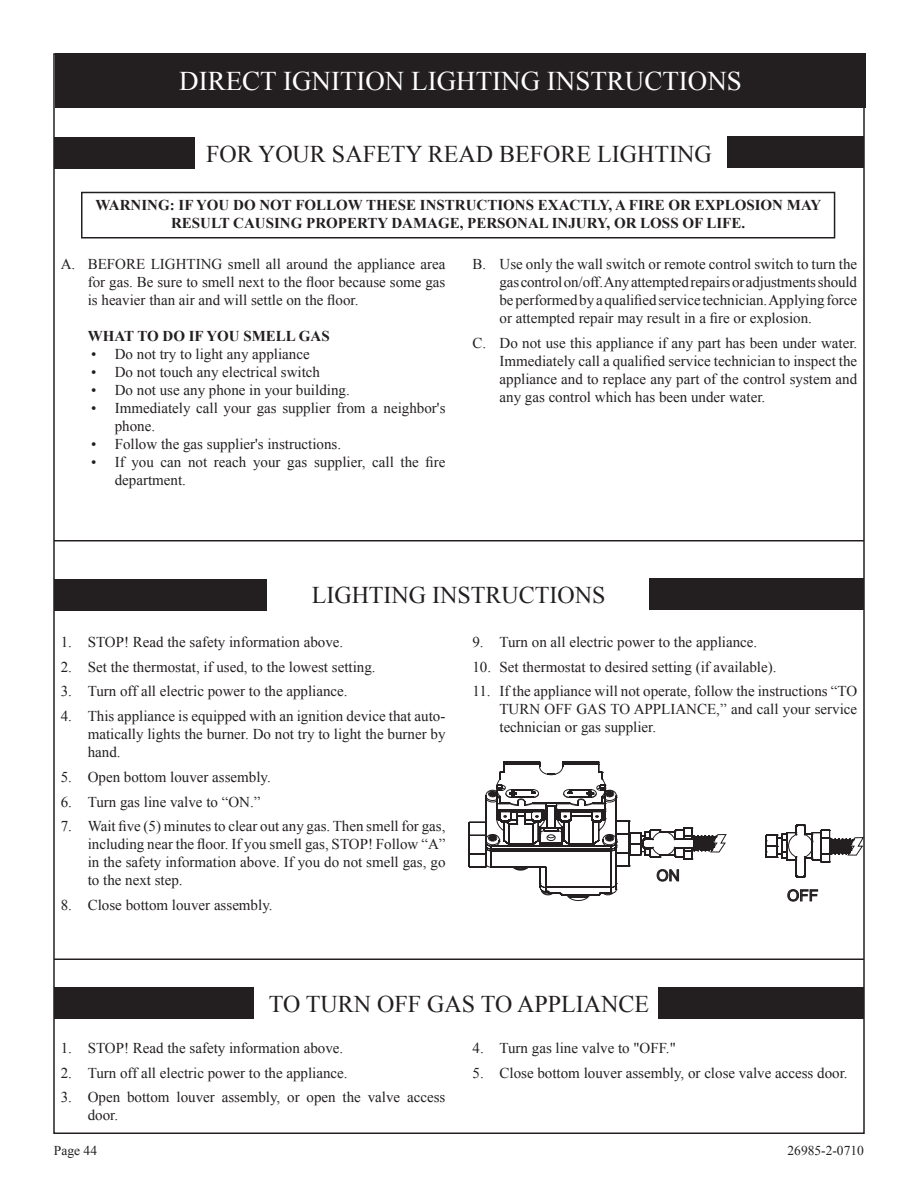
<style>
.page{position:relative;width:918px;height:1188px;background:#fff}
.page>*{position:absolute;margin:0;border:0;box-sizing:border-box;transform-origin:0 0}
.t1{font:27px "Times New Roman";color:#fff}
.t2{font:24px "Times New Roman";color:#231f20}
.t3{font:15.6px "Arial";color:#231f20}
.t4{font:15px/18px "Times New Roman";color:#231f20;text-align:justify}
.t5{font:700 15px "Times New Roman";color:#231f20}
.t6{font:13.5px "Times New Roman";color:#231f20}
</style>
<div class="page">
<div style="left:81px;top:192px;width:754px;height:46px;border:2px solid #231f20"></div>
<svg style="left:469px;top:762px;width:395px;height:140px"></svg>
<div style="left:56px;top:54px;width:810px;height:54px;background:#231f20"></div>
<div style="left:54px;top:138px;width:140px;height:31px;background:#231f20"></div>
<div style="left:727px;top:137px;width:137px;height:31px;background:#231f20"></div>
<div style="left:54px;top:579px;width:213px;height:32px;background:#231f20"></div>
<div style="left:650px;top:579px;width:214px;height:31px;background:#231f20"></div>
<div style="left:54px;top:988px;width:199px;height:31px;background:#231f20"></div>
<div style="left:658px;top:987px;width:206px;height:31px;background:#231f20"></div>
<hr style="left:54px;top:958px;width:810px;height:2px;background:#231f20">
<hr style="left:54px;top:540px;width:810px;height:2px;background:#231f20">
<h1 class="t1" style="left:179px;top:63px;width:564px">DIRECT IGNITION LIGHTING INSTRUCTIONS</h1>
<h2 class="t2" style="left:206px;top:137px;width:507px">FOR YOUR SAFETY READ BEFORE LIGHTING</h2>
<p class="t5" style="left:96px;top:195px;width:25px">WARNIN</p>
<p class="t5" style="left:158px;top:195px;width:113px">G: IF YOU DO NOT</p>
<p class="t5" style="left:295px;top:195px;width:21px">FOLLO</p>
<p class="t5" style="left:348px;top:195px;width:29px">W THESE</p>
<p class="t5" style="left:420px;top:195px;width:11px">INSTR</p>
<p class="t5" style="left:466px;top:195px;width:22px">UCTIONS</p>
<p class="t5" style="left:538px;top:195px;width:33px">EXACTL</p>
<p class="t5" style="left:599px;top:195px;width:49px">Y, A FIRE</p>
<p class="t5" style="left:669px;top:195px;width:58px">OR EXPLOSION</p>
<p class="t5" style="left:787px;top:195px;width:36px">MAY</p>
<p class="t5" style="left:171px;top:213px;width:11px">RES</p>
<p class="t5" style="left:200px;top:213px;width:117px">ULT CAUSING PROPERT</p>
<p class="t5" style="left:377px;top:213px;width:101px">Y DAMAGE, PERSONAL</p>
<p class="t5" style="left:552px;top:213px;width:99px">INJURY, OR LOSS</p>
<p class="t5" style="left:682px;top:213px;width:64px">OF LIFE.</p>
<p class="t4" style="left:88px;top:255px;width:359px;text-indent:-27px">A. BEFORE LIGHTING smell all around the appliance area for gas. Be sure to smell next to the floor because some gas is heavier than air and will settle on the floor.</p>
<p class="t5" style="left:88px;top:325px;width:27px">WHAT</p>
<p class="t5" style="left:137px;top:325px;width:140px">TO DO IF YOU SMELL</p>
<p class="t5" style="left:299px;top:325px;width:22px">GAS</p>
<p class="t4" style="left:91px;top:345px;width:220px">• Do not try to light any appliance</p>
<p class="t4" style="left:91px;top:363px;width:231px">• Do not touch any electrical switch</p>
<p class="t4" style="left:91px;top:381px;width:260px">• Do not use any phone in your building.</p>
<p class="t4" style="left:115px;top:399px;width:332px;text-indent:-24px">• Immediately call your gas supplier from a neighbor's phone.</p>
<p class="t4" style="left:91px;top:435px;width:252px">• Follow the gas supplier's instructions.</p>
<p class="t4" style="left:115px;top:453px;width:332px;text-indent:-24px">• If you can not reach your gas supplier, call the fire department.</p>
<p class="t4" style="left:500px;top:255px;width:359px;text-indent:-27px">B. Use only the wall switch or remote control switch to turn the gas control on/off. Any attempted repairs or adjustments should be performed by a qualified service technician. Applying force or attempted repair may result in a fire or explosion.</p>
<p class="t4" style="left:500px;top:333px;width:359px;text-indent:-27px">C. Do not use this appliance if any part has been under water.<br>Immediately call a qualified service technician to inspect the appliance and to replace any part of the control system and any gas control which has been under water.</p>
<h2 class="t2" style="left:312px;top:579px;width:295px">LIGHTING INSTRUCTIONS</h2>
<p class="t4" style="left:61px;top:633px;width:284px">1. STOP! Read the safety information above.</p>
<p class="t4" style="left:61px;top:657px;width:316px">2. Set the thermostat, if used, to the lowest setting.</p>
<p class="t4" style="left:61px;top:682px;width:288px">3. Turn off all electric power to the appliance.</p>
<p class="t4" style="left:88px;top:707px;width:359px;text-indent:-27px">4. This appliance is equipped with an ignition device that auto&shy;matically lights the burner. Do not try to light the burner by hand.</p>
<p class="t4" style="left:61px;top:768px;width:212px">5. Open bottom louver assembly.</p>
<p class="t4" style="left:61px;top:792px;width:201px">6. Turn gas line valve to “ON.”</p>
<p class="t4" style="left:88px;top:817px;width:359px;text-indent:-27px">7. Wait five (5) minutes to clear out any gas. Then smell for gas, including near the floor. If you smell gas, STOP! Follow “A” in the safety information above. If you do not smell gas, go to the next step.</p>
<p class="t4" style="left:61px;top:896px;width:213px">8. Close bottom louver assembly.</p>
<p class="t4" style="left:472px;top:633px;width:286px">9. Turn on all electric power to the appliance.</p>
<p class="t4" style="left:472px;top:657px;width:306px">10. Set thermostat to desired setting (if available).</p>
<p class="t4" style="left:499px;top:682px;width:359px;text-indent:-27px">11. If the appliance will not operate, follow the instructions “TO TURN OFF GAS TO APPLIANCE,” and call your service technician or gas supplier.</p>
<p class="t3" style="left:656px;top:865px;width:25px">ON</p>
<p class="t3" style="left:787px;top:885px;width:33px">OFF</p>
<h2 class="t2" style="left:269px;top:988px;width:382px">TO TURN OFF GAS TO APPLIANCE</h2>
<p class="t4" style="left:61px;top:1039px;width:284px">1. STOP! Read the safety information above.</p>
<p class="t4" style="left:61px;top:1063px;width:288px">2. Turn off all electric power to the appliance.</p>
<p class="t4" style="left:88px;top:1088px;width:359px;text-indent:-27px">3. Open bottom louver assembly, or open the valve access door.</p>
<p class="t4" style="left:472px;top:1039px;width:205px">4. Turn gas line valve to "OFF."</p>
<p class="t4" style="left:472px;top:1063px;width:377px">5. Close bottom louver assembly, or close valve access door.</p>
<p class="t6" style="left:54px;top:1142px;width:45px">Page 44</p>
<p class="t6" style="left:788px;top:1142px;width:78px">26985-2-0710</p>
</div>
